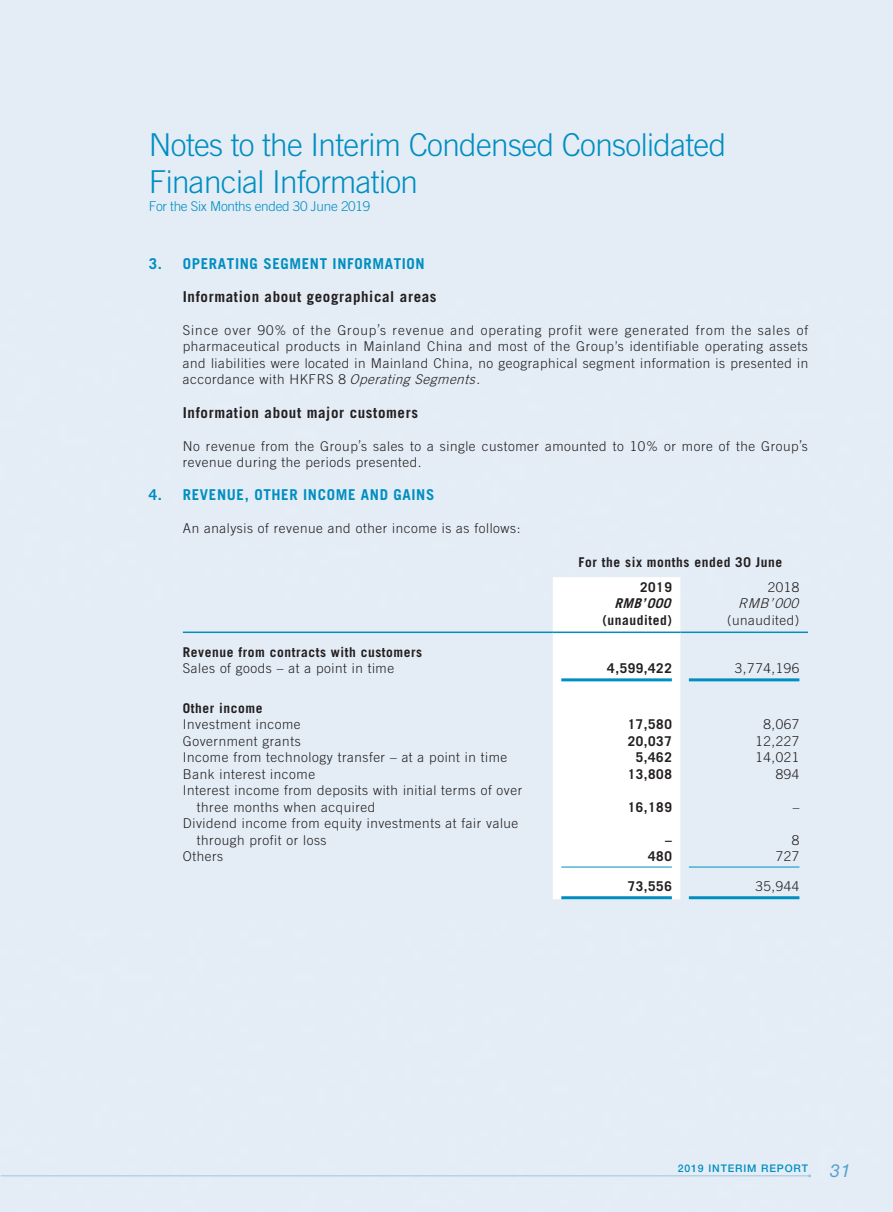
<style>
.page{position:relative;width:893px;height:1212px;background:#fff}
.page>*{position:absolute;margin:0;border:0;box-sizing:border-box;transform-origin:0 0}
.t1{font:300 31.5px/37.5px "Trade Gothic LT Std";letter-spacing:-.02em;color:#008ec1}
.t2{font:700 15px "Trade Gothic LT Std";letter-spacing:.04em;color:#231f20}
.t3{font:700 15px "Trade Gothic LT Std";letter-spacing:.04em;color:#008ec1}
.t4{font:300 13.5px/16.5px "Trade Gothic LT Std";letter-spacing:.04em;color:#231f20}
.t5{font:700 13.5px/25.5px "Trade Gothic LT Std";letter-spacing:.04em;color:#231f20}
.t6{font:300 13.5px "Trade Gothic LT Std";letter-spacing:-.02em;color:#008ec1}
.t7{font:italic 700 13.5px "Trade Gothic LT Std";color:#231f20}
.t8{font:italic 300 13.5px "Trade Gothic LT Std";color:#231f20}
.t9{font:500 10.5px "Helvetica Neue LT Std";letter-spacing:.08em;color:#008ec1}
.s1{font-style:italic}
.s2{font-weight:400;font-style:italic;font-size:18px;color:#54a3ce}
</style>
<div class="page">
<hr style="left:1px;top:1175px;width:809px;height:1px;background:#9cc5e0">
<svg style="left:553px;top:577px;width:127px;height:290px"></svg>
<hr style="left:183px;top:631px;width:370px;height:2px;background:#008ec1">
<hr style="left:553px;top:631px;width:127px;height:2px;background:#008ec1">
<hr style="left:680px;top:631px;width:128px;height:2px;background:#008ec1">
<hr style="left:561px;top:678px;width:111px;height:3px;background:#008ec1">
<hr style="left:689px;top:678px;width:110px;height:3px;background:#008ec1">
<hr style="left:561px;top:867px;width:111px;height:1px;background:#008ec1">
<hr style="left:689px;top:867px;width:110px;height:1px;background:#008ec1">
<hr style="left:561px;top:896px;width:111px;height:3px;background:#008ec1">
<hr style="left:689px;top:896px;width:110px;height:3px;background:#008ec1">
<h1 class="t1" style="left:149px;top:125px;width:579px">Notes to the Interim Condensed Consolidated<br>Financial Information</h1>
<p class="t6" style="left:149px;top:198px;width:223px">For the Six Months ended 30 June 2019</p>
<p class="t3" style="left:149px;top:254px;width:277px">3. OPERATING SEGMENT INFORMATION</p>
<p class="t2" style="left:183px;top:287px;width:255px">Information about geographical areas</p>
<p class="t4" style="left:183px;top:322px;width:627px;text-align:justify">Since over 90% of the Group’s revenue and operating profit were generated from the sales of pharmaceutical products in Mainland China and most of the Group’s identifiable operating assets and liabilities were located in Mainland China, no geographical segment information is presented in accordance with HKFRS 8 <span class="s1">Operating Segments</span>.</p>
<p class="t2" style="left:183px;top:403px;width:237px">Information about major customers</p>
<p class="t4" style="left:183px;top:437px;width:627px">No revenue from the Group’s sales to a single customer amounted to 10% or more of the Group’s revenue during the periods presented.</p>
<p class="t3" style="left:149px;top:486px;width:287px">4. REVENUE, OTHER INCOME AND GAINS</p>
<p class="t4" style="left:183px;top:520px;width:339px">An analysis of revenue and other income is as follows:</p>
<p class="t5" style="left:640px;top:549px;width:144px;text-indent:-62px">For the six months ended 30 June<br>2019</p>
<p class="t4" style="left:768px;top:579px;width:33px">2018</p>
<p class="t7" style="left:614px;top:595px;width:62px">RMB’ 000</p>
<p class="t8" style="left:738px;top:596px;width:66px">RMB’ 000</p>
<p class="t5" style="left:602px;top:607px;width:71px">(unaudited)</p>
<p class="t4" style="left:727px;top:612px;width:74px">(unaudited)</p>
<p class="t5" style="left:183px;top:639px;width:241px">Revenue from contracts with customers</p>
<p class="t4" style="left:183px;top:660px;width:213px">Sales of goods – at a point in time</p>
<p class="t5" style="left:607px;top:655px;width:66px">4,599,422</p>
<p class="t4" style="left:735px;top:660px;width:66px">3,774,196</p>
<p class="t5" style="left:183px;top:695px;width:81px">Other income</p>
<p class="t4" style="left:183px;top:716px;width:119px">Investment income</p>
<p class="t5" style="left:628px;top:711px;width:46px">17,580</p>
<p class="t4" style="left:763px;top:716px;width:38px">8,067</p>
<p class="t4" style="left:183px;top:732px;width:119px">Government grants</p>
<p class="t5" style="left:628px;top:728px;width:46px">20,037</p>
<p class="t4" style="left:755px;top:732px;width:46px">12,227</p>
<p class="t4" style="left:183px;top:749px;width:326px">Income from technology transfer – at a point in time</p>
<p class="t5" style="left:636px;top:744px;width:38px">5,462</p>
<p class="t4" style="left:755px;top:749px;width:46px">14,021</p>
<p class="t4" style="left:183px;top:765px;width:134px">Bank interest income</p>
<p class="t5" style="left:628px;top:761px;width:46px">13,808</p>
<p class="t4" style="left:776px;top:765px;width:25px">894</p>
<p class="t4" style="left:197px;top:782px;width:327px;text-indent:-14px">Interest income from deposits with initial terms of over three months when acquired</p>
<p class="t5" style="left:628px;top:794px;width:46px">16,189</p>
<p class="t4" style="left:793px;top:798px;width:8px">–</p>
<p class="t4" style="left:197px;top:815px;width:323px;text-indent:-14px">Dividend income from equity investments at fair value through profit or loss</p>
<p class="t5" style="left:665px;top:827px;width:8px">–</p>
<p class="t4" style="left:792px;top:831px;width:9px">8</p>
<p class="t4" style="left:183px;top:848px;width:42px">Others</p>
<p class="t5" style="left:648px;top:843px;width:25px">480</p>
<p class="t4" style="left:776px;top:848px;width:25px">727</p>
<p class="t5" style="left:628px;top:873px;width:46px">73,556</p>
<p class="t4" style="left:755px;top:878px;width:46px">35,944</p>
<p class="t9" style="left:678px;top:1162px;width:174px">2019 INTERIM REPORT <span class="s2">31</span></p>
</div>
